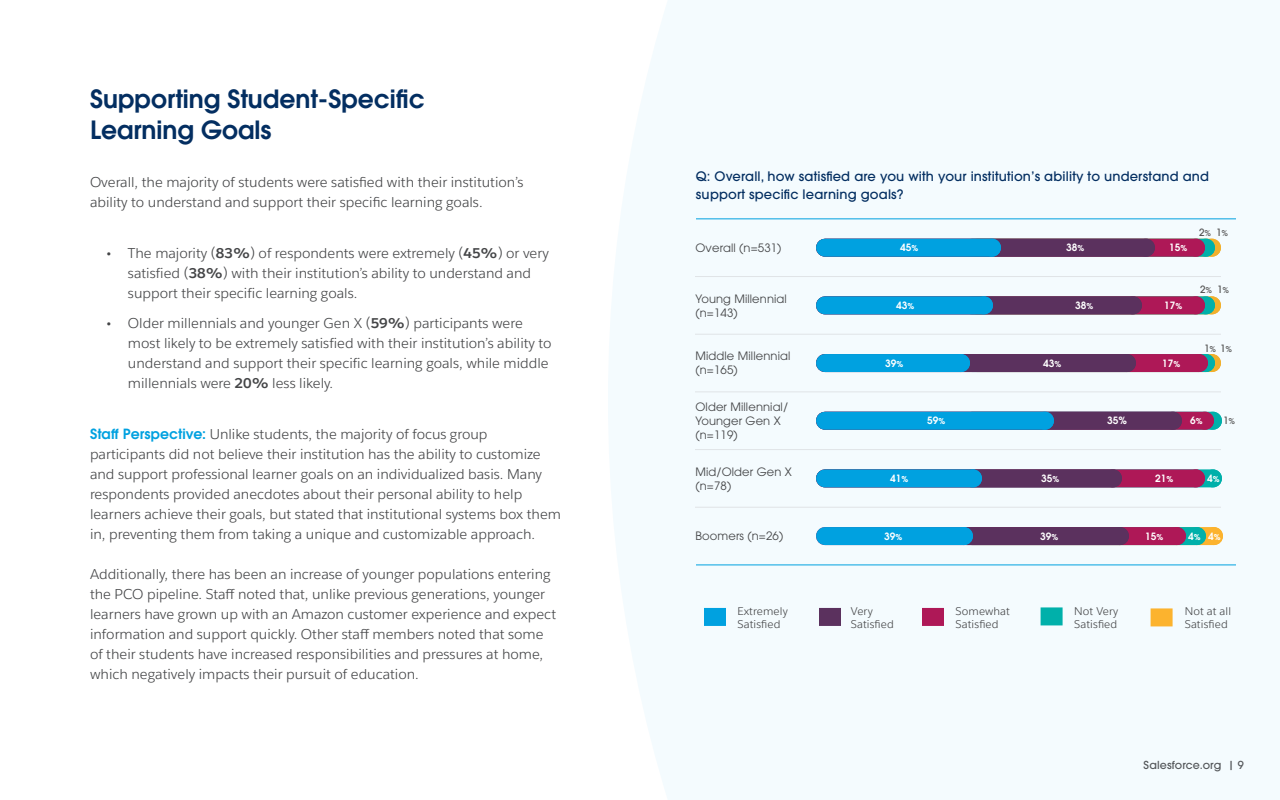
<style>
.page{position:relative;width:1280px;height:800px;background:#fff}
.page>*{position:absolute;margin:0;border:0;box-sizing:border-box;transform-origin:0 0}
.t1{font:600 25px/31px "ITC Avant Garde Pro";color:#032e61}
.t2{font:14px/20px "Salesforce Sans";color:#444547}
.t3{font:500 13px/18px "ITC Avant Garde Pro";letter-spacing:.01em;color:#032e61}
.t4{font:11.5px/13.8px "ITC Avant Garde Pro";letter-spacing:.01em;color:#444547}
.t5{font:11px/13.2px "Salesforce Sans";letter-spacing:.01em;color:#444547}
.t6{font:500 11px "ITC Avant Garde Pro";letter-spacing:.01em;color:#58595b}
.t7{font:600 10px "ITC Avant Garde Pro";letter-spacing:.01em;color:#fff}
.t8{font:500 10px "ITC Avant Garde Pro";color:#525252}
.t9{font:600 10px "ITC Avant Garde Pro";color:#fefefe}
.s1{font-family:"Koz Go Pro"}
.s2{font-weight:700}
.s3{font-family:"ITC Avant Garde Pro";font-weight:600;color:#00a1e0}
.s4{font-size:8px}
</style>
<div class="page">
<div style="left:608px;top:0;width:672px;height:800px;background:#f4fbfe"></div>
<hr style="left:696px;top:218px;width:540px;height:1px;background:#00a1e0">
<hr style="left:696px;top:564px;width:540px;height:1px;background:#00a1e0">
<hr style="left:695px;top:276px;width:526px;height:1px;background:#ebe8e8">
<hr style="left:695px;top:334px;width:526px;height:1px;background:#ebe8e8">
<hr style="left:695px;top:391px;width:526px;height:1px;background:#ebe8e8">
<hr style="left:695px;top:449px;width:526px;height:1px;background:#ebe8e8">
<hr style="left:695px;top:507px;width:526px;height:1px;background:#ebe8e8">
<svg style="left:1203px;top:239px;width:18px;height:18px"></svg>
<div style="left:1197px;top:239px;width:18px;height:18px;background:#00b0aa;border-radius:50%"></div>
<div style="left:825px;top:239px;width:371px;height:18px;background:#ae1857"></div>
<div style="left:1187px;top:239px;width:18px;height:18px;background:#ae1857;border-radius:50%"></div>
<div style="left:825px;top:239px;width:321px;height:18px;background:#5b315e"></div>
<div style="left:1137px;top:239px;width:18px;height:18px;background:#5b315e;border-radius:50%"></div>
<div style="left:825px;top:239px;width:167px;height:18px;background:#00a1e0"></div>
<div style="left:983px;top:239px;width:18px;height:18px;background:#00a1e0;border-radius:50%"></div>
<svg style="left:1203px;top:296px;width:18px;height:18px"></svg>
<div style="left:1197px;top:296px;width:18px;height:18px;background:#00b0aa;border-radius:50%"></div>
<div style="left:825px;top:296px;width:371px;height:18px;background:#ae1857"></div>
<div style="left:1187px;top:296px;width:18px;height:18px;background:#ae1857;border-radius:50%"></div>
<div style="left:825px;top:296px;width:308px;height:18px;background:#5b315e"></div>
<div style="left:1124px;top:296px;width:18px;height:18px;background:#5b315e;border-radius:50%"></div>
<div style="left:825px;top:296px;width:159px;height:18px;background:#00a1e0"></div>
<div style="left:975px;top:296px;width:18px;height:18px;background:#00a1e0;border-radius:50%"></div>
<svg style="left:1203px;top:354px;width:18px;height:18px"></svg>
<div style="left:1197px;top:354px;width:18px;height:18px;background:#00b0aa;border-radius:50%"></div>
<div style="left:825px;top:354px;width:374px;height:18px;background:#ae1857"></div>
<div style="left:1190px;top:354px;width:18px;height:18px;background:#ae1857;border-radius:50%"></div>
<div style="left:825px;top:354px;width:302px;height:18px;background:#5b315e"></div>
<div style="left:1118px;top:354px;width:18px;height:18px;background:#5b315e;border-radius:50%"></div>
<div style="left:825px;top:354px;width:136px;height:18px;background:#00a1e0"></div>
<div style="left:952px;top:354px;width:18px;height:18px;background:#00a1e0;border-radius:50%"></div>
<div style="left:1205px;top:527px;width:18px;height:18px;background:#fcb32e;border-radius:50%"></div>
<div style="left:972px;top:527px;width:225px;height:18px;background:#00b0aa"></div>
<div style="left:1188px;top:527px;width:18px;height:18px;background:#00b0aa;border-radius:50%"></div>
<div style="left:825px;top:527px;width:352px;height:18px;background:#ae1857"></div>
<div style="left:1168px;top:527px;width:18px;height:18px;background:#ae1857;border-radius:50%"></div>
<div style="left:967px;top:527px;width:153px;height:18px;background:#5b315e"></div>
<div style="left:1111px;top:527px;width:18px;height:18px;background:#5b315e;border-radius:50%"></div>
<div style="left:825px;top:527px;width:139px;height:18px;background:#00a1e0"></div>
<div style="left:955px;top:527px;width:18px;height:18px;background:#00a1e0;border-radius:50%"></div>
<div style="left:1204px;top:469px;width:18px;height:18px;background:#00b0aa;border-radius:50%"></div>
<div style="left:825px;top:469px;width:371px;height:18px;background:#ae1857"></div>
<div style="left:1187px;top:469px;width:18px;height:18px;background:#ae1857;border-radius:50%"></div>
<div style="left:825px;top:469px;width:288px;height:18px;background:#5b315e"></div>
<div style="left:1104px;top:469px;width:18px;height:18px;background:#5b315e;border-radius:50%"></div>
<div style="left:825px;top:469px;width:148px;height:18px;background:#00a1e0"></div>
<div style="left:964px;top:469px;width:18px;height:18px;background:#00a1e0;border-radius:50%"></div>
<div style="left:1204px;top:412px;width:18px;height:18px;background:#00b0aa;border-radius:50%"></div>
<div style="left:825px;top:412px;width:380px;height:18px;background:#ae1857"></div>
<div style="left:1196px;top:412px;width:18px;height:18px;background:#ae1857;border-radius:50%"></div>
<div style="left:825px;top:412px;width:348px;height:18px;background:#5b315e"></div>
<div style="left:1164px;top:412px;width:18px;height:18px;background:#5b315e;border-radius:50%"></div>
<div style="left:825px;top:412px;width:220px;height:18px;background:#00a1e0"></div>
<div style="left:1036px;top:412px;width:18px;height:18px;background:#00a1e0;border-radius:50%"></div>
<div style="left:1151px;top:608px;width:22px;height:18px;background:#fcb32e"></div>
<div style="left:1041px;top:607px;width:22px;height:18px;background:#00b0aa"></div>
<div style="left:819px;top:608px;width:22px;height:18px;background:#5b315e"></div>
<div style="left:704px;top:608px;width:22px;height:18px;background:#00a1e0"></div>
<div style="left:922px;top:608px;width:22px;height:18px;background:#ae1857"></div>
<h1 class="t1" style="left:90px;top:83px;width:336px">Supporting Student-Specific<br>Learning Goals</h1>
<p class="t2" style="left:90px;top:172px;width:435px">Overall, the majority of students were satisfied with their institution’s ability to understand and support their specific learning goals.</p>
<p class="t2" style="left:128px;top:243px;width:423px;text-indent:-21px"><span class="s1">•</span> The majority (<span class="s2">83%</span>) of respondents were extremely (<span class="s2">45%</span>) or very satisfied (<span class="s2">38%</span>) with their institution’s ability to understand and support their specific learning goals.</p>
<p class="t2" style="left:128px;top:313px;width:425px;text-indent:-21px"><span class="s1">•</span> Older millennials and younger Gen X (<span class="s2">59%</span>) participants were most likely to be extremely satisfied with their institution’s ability to understand and support their specific learning goals, while middle millennials were <span class="s2">20%</span> less likely.</p>
<p class="t2" style="left:90px;top:424px;width:473px"><span class="s3">Staff Perspective:</span> Unlike students, the majority of focus group participants did not believe their institution has the ability to customize and support professional learner goals on an individualized basis. Many respondents provided anecdotes about their personal ability to help learners achieve their goals, but stated that institutional systems box them in, preventing them from taking a unique and customizable approach.</p>
<p class="t2" style="left:90px;top:564px;width:468px">Additionally, there has been an increase of younger populations entering the PCO pipeline. Staff noted that, unlike previous generations, younger learners have grown up with an Amazon customer experience and expect information and support quickly. Other staff members noted that some of their students have increased responsibilities and pressures at home, which negatively impacts their pursuit of education.</p>
<p class="t3" style="left:696px;top:168px;width:515px">Q: Overall, how satisfied are you with your institution’s ability to understand and support specific learning goals?</p>
<p class="t4" style="left:696px;top:241px;width:88px">Overall (n=531)</p>
<p class="t7" style="left:900px;top:241px;width:20px">45<span class="s4">%</span></p>
<p class="t7" style="left:1066px;top:241px;width:20px">38<span class="s4">%</span></p>
<p class="t7" style="left:1169px;top:241px;width:20px">15<span class="s4">%</span></p>
<p class="t4" style="left:696px;top:291px;width:93px">Young Millennial (n=143)</p>
<p class="t7" style="left:896px;top:299px;width:20px">43<span class="s4">%</span></p>
<p class="t7" style="left:1075px;top:299px;width:20px">38<span class="s4">%</span></p>
<p class="t7" style="left:1164px;top:299px;width:20px">17<span class="s4">%</span></p>
<p class="t4" style="left:696px;top:349px;width:96px">Middle Millennial (n=165)</p>
<p class="t7" style="left:885px;top:357px;width:20px">39<span class="s4">%</span></p>
<p class="t7" style="left:1043px;top:357px;width:20px">43<span class="s4">%</span></p>
<p class="t7" style="left:1162px;top:357px;width:20px">17<span class="s4">%</span></p>
<p class="t8" style="left:1199px;top:226px;width:14px">2<span class="s4">%</span></p>
<p class="t8" style="left:1216px;top:226px;width:14px">1<span class="s4">%</span></p>
<p class="t8" style="left:1200px;top:283px;width:14px">2<span class="s4">%</span></p>
<p class="t8" style="left:1217px;top:283px;width:14px">1<span class="s4">%</span></p>
<p class="t8" style="left:1204px;top:342px;width:30px">1<span class="s4">%</span> 1<span class="s4">%</span></p>
<p class="t4" style="left:696px;top:400px;width:94px">Older Millennial/<br>Younger Gen X (n=119)</p>
<p class="t7" style="left:927px;top:414px;width:20px">59<span class="s4">%</span></p>
<p class="t7" style="left:1107px;top:414px;width:22px">35%</p>
<p class="t7" style="left:1190px;top:414px;width:14px">6<span class="s4">%</span></p>
<p class="t8" style="left:1223px;top:414px;width:14px">1<span class="s4">%</span></p>
<p class="t4" style="left:696px;top:465px;width:98px">Mid/Older Gen X (n=78)</p>
<p class="t7" style="left:890px;top:472px;width:20px">41<span class="s4">%</span></p>
<p class="t7" style="left:1041px;top:472px;width:20px">35<span class="s4">%</span></p>
<p class="t7" style="left:1155px;top:472px;width:20px">21<span class="s4">%</span></p>
<p class="t9" style="left:1207px;top:472px;width:14px">4<span class="s4">%</span></p>
<p class="t4" style="left:696px;top:528px;width:89px">Boomers (n=26)</p>
<p class="t7" style="left:884px;top:530px;width:20px">39<span class="s4">%</span></p>
<p class="t7" style="left:1040px;top:530px;width:20px">39<span class="s4">%</span></p>
<p class="t7" style="left:1145px;top:530px;width:20px">15<span class="s4">%</span></p>
<p class="t9" style="left:1188px;top:530px;width:34px">4<span class="s4">%</span> 4<span class="s4">%</span></p>
<p class="t5" style="left:738px;top:605px;width:52px">Extremely<br>Satisfied</p>
<p class="t5" style="left:851px;top:605px;width:45px">Very<br>Satisfied</p>
<p class="t5" style="left:956px;top:605px;width:56px">Somewhat<br>Satisfied</p>
<p class="t5" style="left:1074px;top:605px;width:46px">Not Very<br>Satisfied</p>
<p class="t5" style="left:1185px;top:605px;width:48px">Not at all<br>Satisfied</p>
<p class="t6" style="left:1144px;top:758px;width:102px">Salesforce.org | 9</p>
</div>
